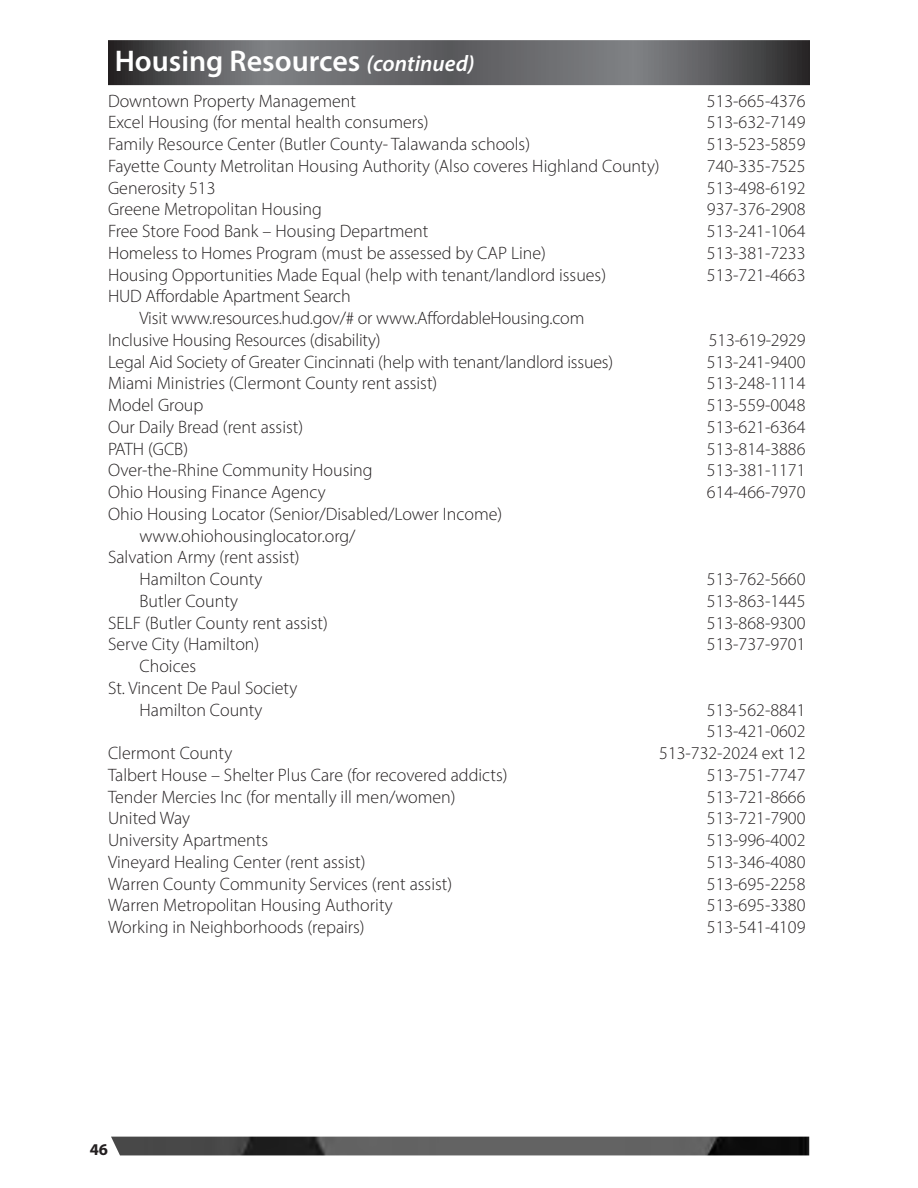
<style>
.page{position:relative;width:918px;height:1188px;background:#fff}
.page>*{position:absolute;margin:0;border:0;box-sizing:border-box;transform-origin:0 0}
.Barhead_-_1_line{font:600 30px "Myriad Pro";color:#fff}
.Body{font:300 18px "Myriad Pro";color:#231f20}
.Body_Bold{font:700 16.5px "Myriad Pro";color:#231f20}
.s1{font-style:italic;font-size:22.5px}
</style>
<div class="page">
<svg style="left:108px;top:40px;width:702px;height:45px;background:#616265"></svg>
<img style="left:111px;top:1137px;width:699px;height:18px">
<p class="Barhead_-_1_line" style="left:115px;top:42px;width:361px">Housing Resources <span class="s1">(continued)</span></p>
<p class="Body" style="left:108px;top:90px;width:250px">Downtown Property Management</p>
<p class="Body" style="left:707px;top:90px;width:100px">513-665-4376</p>
<p class="Body" style="left:108px;top:112px;width:322px">Excel Housing (for mental health consumers)</p>
<p class="Body" style="left:707px;top:112px;width:100px">513-632-7149</p>
<p class="Body" style="left:108px;top:133px;width:424px">Family Resource Center (Butler County- Talawanda schools)</p>
<p class="Body" style="left:707px;top:133px;width:100px">513-523-5859</p>
<p class="Body" style="left:108px;top:155px;width:553px">Fayette County Metrolitan Housing Authority (Also coveres Highland County)</p>
<p class="Body" style="left:707px;top:155px;width:100px">740-335-7525</p>
<p class="Body" style="left:108px;top:177px;width:109px">Generosity 513</p>
<p class="Body" style="left:707px;top:177px;width:100px">513-498-6192</p>
<p class="Body" style="left:108px;top:199px;width:216px">Greene Metropolitan Housing</p>
<p class="Body" style="left:707px;top:199px;width:100px">937-376-2908</p>
<p class="Body" style="left:108px;top:220px;width:322px">Free Store Food Bank – Housing Department</p>
<p class="Body" style="left:707px;top:220px;width:100px">513-241-1064</p>
<p class="Body" style="left:108px;top:242px;width:440px">Homeless to Homes Program (must be assessed by CAP Line)</p>
<p class="Body" style="left:707px;top:242px;width:100px">513-381-7233</p>
<p class="Body" style="left:108px;top:264px;width:500px">Housing Opportunities Made Equal (help with tenant/landlord issues)</p>
<p class="Body" style="left:707px;top:264px;width:100px">513-721-4663</p>
<p class="Body" style="left:108px;top:286px;width:244px">HUD Affordable Apartment Search</p>
<p class="Body" style="left:140px;top:307px;width:446px">Visit www.resources.hud.gov/# or www.AffordableHousing.com</p>
<p class="Body" style="left:108px;top:329px;width:274px">Inclusive Housing Resources (disability)</p>
<p class="Body" style="left:709px;top:329px;width:98px">513-619-2929</p>
<p class="Body" style="left:108px;top:351px;width:507px">Legal Aid Society of Greater Cincinnati (help with tenant/landlord issues)</p>
<p class="Body" style="left:707px;top:351px;width:100px">513-241-9400</p>
<p class="Body" style="left:108px;top:373px;width:331px">Miami Ministries (Clermont County rent assist)</p>
<p class="Body" style="left:707px;top:373px;width:100px">513-248-1114</p>
<p class="Body" style="left:108px;top:394px;width:97px">Model Group</p>
<p class="Body" style="left:707px;top:394px;width:100px">513-559-0048</p>
<p class="Body" style="left:108px;top:416px;width:197px">Our Daily Bread (rent assist)</p>
<p class="Body" style="left:707px;top:416px;width:100px">513-621-6364</p>
<p class="Body" style="left:108px;top:438px;width:82px">PATH (GCB)</p>
<p class="Body" style="left:707px;top:438px;width:100px">513-814-3886</p>
<p class="Body" style="left:108px;top:460px;width:266px">Over-the-Rhine Community Housing</p>
<p class="Body" style="left:707px;top:460px;width:100px">513-381-1171</p>
<p class="Body" style="left:108px;top:481px;width:219px">Ohio Housing Finance Agency</p>
<p class="Body" style="left:707px;top:481px;width:100px">614-466-7970</p>
<p class="Body" style="left:108px;top:503px;width:396px">Ohio Housing Locator (Senior/Disabled/Lower Income)</p>
<p class="Body" style="left:140px;top:525px;width:218px">www.ohiohousinglocator.org/</p>
<p class="Body" style="left:108px;top:547px;width:193px">Salvation Army (rent assist)</p>
<p class="Body" style="left:140px;top:568px;width:125px">Hamilton County</p>
<p class="Body" style="left:707px;top:568px;width:100px">513-762-5660</p>
<p class="Body" style="left:140px;top:590px;width:100px">Butler County</p>
<p class="Body" style="left:707px;top:590px;width:100px">513-863-1445</p>
<p class="Body" style="left:108px;top:612px;width:221px">SELF (Butler County rent assist)</p>
<p class="Body" style="left:707px;top:612px;width:100px">513-868-9300</p>
<p class="Body" style="left:108px;top:634px;width:153px">Serve City (Hamilton)</p>
<p class="Body" style="left:707px;top:634px;width:100px">513-737-9701</p>
<p class="Body" style="left:140px;top:655px;width:58px">Choices</p>
<p class="Body" style="left:108px;top:677px;width:191px">St. Vincent De Paul Society</p>
<p class="Body" style="left:140px;top:699px;width:125px">Hamilton County</p>
<p class="Body" style="left:707px;top:699px;width:100px">513-562-8841</p>
<p class="Body" style="left:707px;top:721px;width:100px">513-421-0602</p>
<p class="Body" style="left:108px;top:742px;width:126px">Clermont County</p>
<p class="Body" style="left:659px;top:742px;width:148px">513-732-2024 ext 12</p>
<p class="Body" style="left:108px;top:764px;width:401px">Talbert House – Shelter Plus Care (for recovered addicts)</p>
<p class="Body" style="left:707px;top:764px;width:100px">513-751-7747</p>
<p class="Body" style="left:108px;top:786px;width:349px">Tender Mercies Inc (for mentally ill men/women)</p>
<p class="Body" style="left:707px;top:786px;width:100px">513-721-8666</p>
<p class="Body" style="left:108px;top:808px;width:84px">United Way</p>
<p class="Body" style="left:707px;top:808px;width:100px">513-721-7900</p>
<p class="Body" style="left:108px;top:829px;width:162px">University Apartments</p>
<p class="Body" style="left:707px;top:829px;width:100px">513-996-4002</p>
<p class="Body" style="left:108px;top:851px;width:259px">Vineyard Healing Center (rent assist)</p>
<p class="Body" style="left:707px;top:851px;width:100px">513-346-4080</p>
<p class="Body" style="left:108px;top:873px;width:346px">Warren County Community Services (rent assist)</p>
<p class="Body" style="left:707px;top:873px;width:100px">513-695-2258</p>
<p class="Body" style="left:108px;top:895px;width:286px">Warren Metropolitan Housing Authority</p>
<p class="Body" style="left:707px;top:895px;width:100px">513-695-3380</p>
<p class="Body" style="left:108px;top:916px;width:258px">Working in Neighborhoods (repairs)</p>
<p class="Body" style="left:707px;top:916px;width:100px">513-541-4109</p>
<p class="Body_Bold" style="left:90px;top:1139px;width:20px">46</p>
</div>
